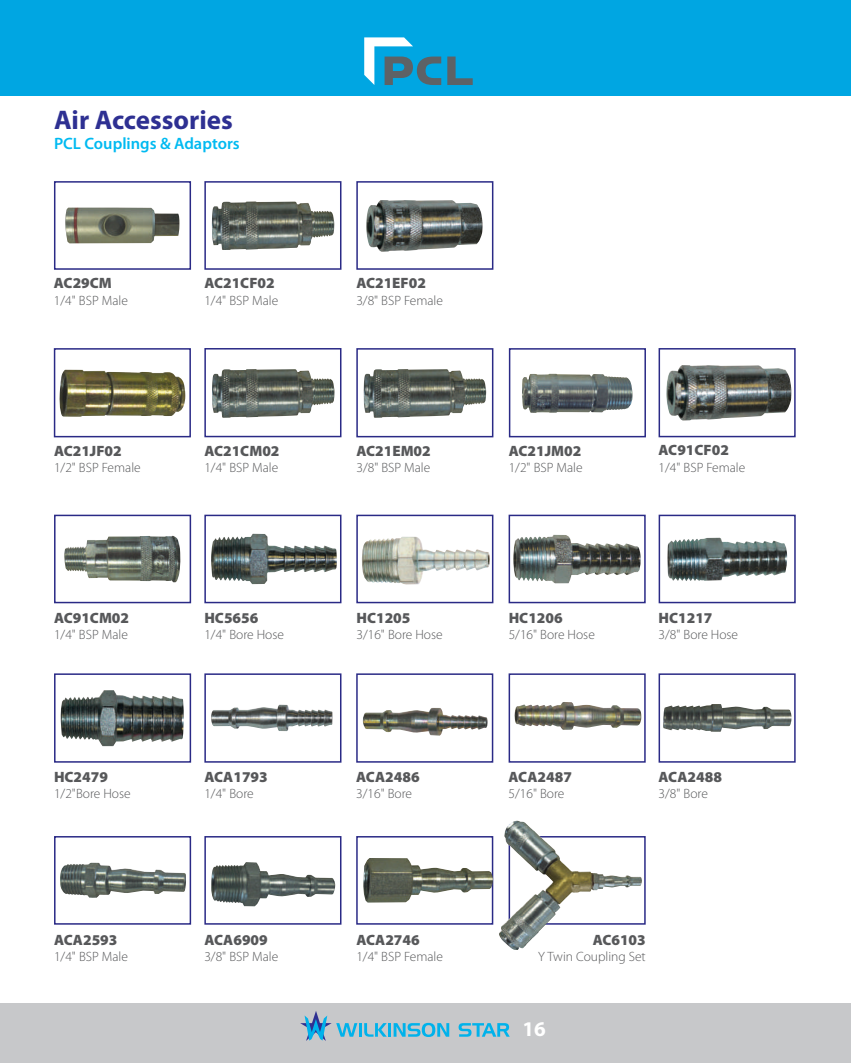
<style>
.page{position:relative;width:851px;height:1063px;background:#fff}
.page>*{position:absolute;margin:0;border:0;box-sizing:border-box;transform-origin:0 0}
.t1{font:700 27px "Myriad Pro";color:#2e3092}
.t2{font:700 21px "Myriad Pro";color:#fff}
.t3{font:600 16.5px "Myriad Pro";color:#00baf1}
.t4{font:900 15px "Myriad Pro";color:#57585a}
.t5{font:300 13.5px "Myriad Pro";color:#57585a}
</style>
<div class="page">
<div style="left:0;top:1003px;width:850px;height:60px;background:#c7c8ca"></div>
<hr style="left:358px;top:1023px;width:3px;height:14px;background:#00b2eb">
<svg style="left:364px;top:1023px;width:23px;height:14px"></svg>
<hr style="left:388px;top:1023px;width:3px;height:14px;background:#00b2eb">
<svg style="left:393px;top:1023px;width:56px;height:14px"></svg>
<svg style="left:458px;top:1023px;width:51px;height:14px"></svg>
<svg style="left:300px;top:1011px;width:57px;height:30px"></svg>
<div style="left:0;top:0;width:850px;height:96px;background:#00a6e2"></div>
<svg style="left:364px;top:37px;width:108px;height:48px"></svg>
<div style="left:54px;top:181px;width:137px;height:89px;border:2px solid #2a2a86"></div>
<div style="left:204px;top:348px;width:137px;height:89px;border:2px solid #2a2a86"></div>
<div style="left:54px;top:348px;width:137px;height:89px;border:2px solid #2a2a86"></div>
<div style="left:204px;top:181px;width:137px;height:89px;border:2px solid #2a2a86"></div>
<div style="left:356px;top:348px;width:137px;height:89px;border:2px solid #2a2a86"></div>
<div style="left:356px;top:181px;width:137px;height:89px;border:2px solid #2a2a86"></div>
<div style="left:54px;top:515px;width:137px;height:88px;border:2px solid #2a2a86"></div>
<div style="left:204px;top:673px;width:137px;height:90px;border:2px solid #2a2a86"></div>
<div style="left:54px;top:673px;width:137px;height:90px;border:2px solid #2a2a86"></div>
<div style="left:204px;top:515px;width:137px;height:88px;border:2px solid #2a2a86"></div>
<div style="left:356px;top:673px;width:137px;height:90px;border:2px solid #2a2a86"></div>
<div style="left:356px;top:515px;width:137px;height:88px;border:2px solid #2a2a86"></div>
<div style="left:54px;top:836px;width:137px;height:89px;border:2px solid #2a2a86"></div>
<div style="left:204px;top:836px;width:137px;height:89px;border:2px solid #2a2a86"></div>
<div style="left:356px;top:836px;width:137px;height:89px;border:2px solid #2a2a86"></div>
<svg style="left:642px;top:836px;width:3px;height:89px"></svg>
<div style="left:508px;top:673px;width:137px;height:90px;border:2px solid #2a2a86"></div>
<div style="left:658px;top:673px;width:137px;height:90px;border:2px solid #2a2a86"></div>
<div style="left:508px;top:515px;width:137px;height:88px;border:2px solid #2a2a86"></div>
<div style="left:658px;top:515px;width:137px;height:88px;border:2px solid #2a2a86"></div>
<div style="left:509px;top:348px;width:137px;height:89px;border:2px solid #2a2a86"></div>
<div style="left:658px;top:348px;width:137px;height:89px;border:2px solid #2a2a86"></div>
<img style="left:65px;top:207px;width:114px;height:36px">
<img style="left:212px;top:201px;width:122px;height:49px">
<img style="left:366px;top:200px;width:116px;height:52px">
<img style="left:59px;top:370px;width:126px;height:47px">
<img style="left:212px;top:369px;width:122px;height:49px">
<img style="left:522px;top:374px;width:110px;height:39px">
<img style="left:666px;top:365px;width:125px;height:56px">
<img style="left:363px;top:369px;width:123px;height:49px">
<img style="left:64px;top:536px;width:117px;height:46px">
<img style="left:211px;top:534px;width:126px;height:50px">
<img style="left:362px;top:536px;width:128px;height:49px">
<img style="left:513px;top:535px;width:127px;height:48px">
<img style="left:667px;top:538px;width:120px;height:43px">
<img style="left:61px;top:690px;width:123px;height:56px">
<img style="left:211px;top:705px;width:121px;height:26px">
<img style="left:363px;top:708px;width:124px;height:28px">
<img style="left:514px;top:702px;width:127px;height:28px">
<img style="left:663px;top:704px;width:128px;height:28px">
<img style="left:60px;top:863px;width:126px;height:35px">
<img style="left:211px;top:862px;width:124px;height:44px">
<img style="left:363px;top:858px;width:130px;height:45px">
<img style="left:499px;top:821px;width:143px;height:129px">
<h1 class="t1" style="left:54px;top:105px;width:180px">Air Accessories</h1>
<p class="t3" style="left:54px;top:133px;width:187px">PCL Couplings &amp; Adaptors</p>
<p class="t4" style="left:54px;top:275px;width:59px">AC29CM</p>
<p class="t5" style="left:54px;top:293px;width:75px">1/4" BSP Male</p>
<p class="t4" style="left:204px;top:275px;width:72px">AC21CF02</p>
<p class="t5" style="left:204px;top:293px;width:75px">1/4" BSP Male</p>
<p class="t4" style="left:356px;top:275px;width:71px">AC21EF02</p>
<p class="t5" style="left:356px;top:293px;width:88px">3/8" BSP Female</p>
<p class="t4" style="left:54px;top:442px;width:69px">AC21JF02</p>
<p class="t5" style="left:54px;top:460px;width:88px">1/2" BSP Female</p>
<p class="t4" style="left:204px;top:442px;width:77px">AC21CM02</p>
<p class="t5" style="left:204px;top:460px;width:75px">1/4" BSP Male</p>
<p class="t4" style="left:356px;top:442px;width:76px">AC21EM02</p>
<p class="t5" style="left:356px;top:460px;width:75px">3/8" BSP Male</p>
<p class="t4" style="left:508px;top:442px;width:74px">AC21JM02</p>
<p class="t5" style="left:508px;top:460px;width:75px">1/2" BSP Male</p>
<p class="t4" style="left:658px;top:442px;width:72px">AC91CF02</p>
<p class="t5" style="left:658px;top:460px;width:88px">1/4" BSP Female</p>
<p class="t4" style="left:54px;top:609px;width:77px">AC91CM02</p>
<p class="t5" style="left:54px;top:627px;width:75px">1/4" BSP Male</p>
<p class="t4" style="left:204px;top:609px;width:55px">HC5656</p>
<p class="t5" style="left:204px;top:627px;width:81px">1/4" Bore Hose</p>
<p class="t4" style="left:356px;top:609px;width:55px">HC1205</p>
<p class="t5" style="left:356px;top:627px;width:88px">3/16" Bore Hose</p>
<p class="t4" style="left:508px;top:609px;width:55px">HC1206</p>
<p class="t5" style="left:508px;top:627px;width:88px">5/16" Bore Hose</p>
<p class="t4" style="left:658px;top:609px;width:55px">HC1217</p>
<p class="t5" style="left:658px;top:627px;width:81px">3/8" Bore Hose</p>
<p class="t4" style="left:54px;top:768px;width:55px">HC2479</p>
<p class="t5" style="left:54px;top:786px;width:78px">1/2"Bore Hose</p>
<p class="t4" style="left:204px;top:768px;width:65px">ACA1793</p>
<p class="t5" style="left:204px;top:786px;width:51px">1/4" Bore</p>
<p class="t4" style="left:356px;top:768px;width:65px">ACA2486</p>
<p class="t5" style="left:356px;top:786px;width:57px">3/16" Bore</p>
<p class="t4" style="left:508px;top:768px;width:65px">ACA2487</p>
<p class="t5" style="left:508px;top:786px;width:57px">5/16" Bore</p>
<p class="t4" style="left:658px;top:768px;width:65px">ACA2488</p>
<p class="t5" style="left:658px;top:786px;width:51px">3/8" Bore</p>
<p class="t4" style="left:54px;top:931px;width:65px">ACA2593</p>
<p class="t5" style="left:54px;top:949px;width:75px">1/4" BSP Male</p>
<p class="t4" style="left:204px;top:931px;width:65px">ACA6909</p>
<p class="t5" style="left:204px;top:949px;width:75px">3/8" BSP Male</p>
<p class="t4" style="left:356px;top:931px;width:65px">ACA2746</p>
<p class="t5" style="left:356px;top:949px;width:88px">1/4" BSP Female</p>
<p class="t4" style="left:592px;top:931px;width:55px">AC6103</p>
<p class="t5" style="left:538px;top:949px;width:109px">Y Twin Coupling Set</p>
<h2 class="t2" style="left:522px;top:1016px;width:25px">16</h2>
</div>
